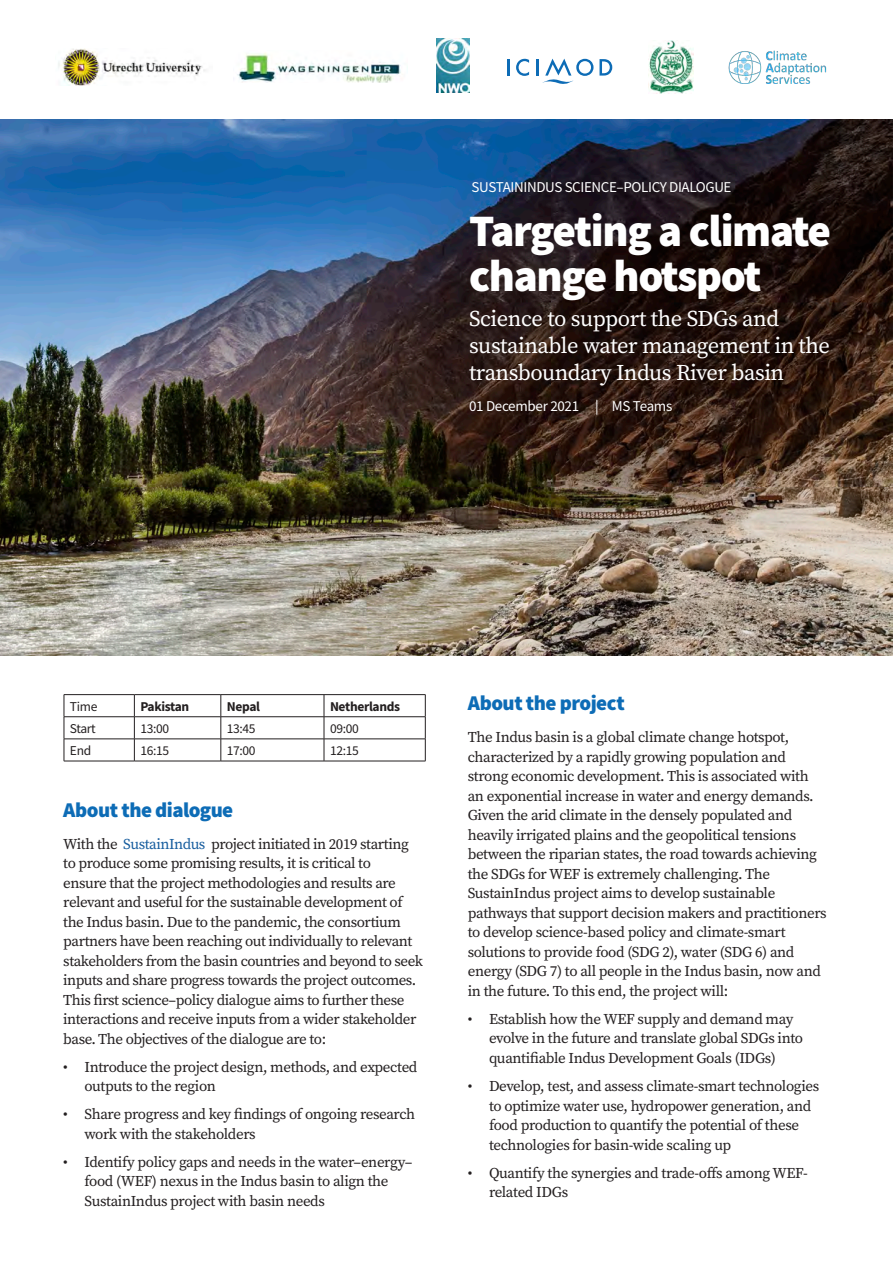
<style>
.page{position:relative;width:893px;height:1263px;background:#fff}
.page>*{position:absolute;margin:0;border:0;box-sizing:border-box;transform-origin:0 0}
.t1{font:900 45px/45px "Source Sans Pro";letter-spacing:-.03em;color:#fff}
.t2{font:22.5px/27px "Source Serif Pro";letter-spacing:-.02em;color:#fff}
.t3{font:900 21px "Source Sans Pro";letter-spacing:-.025em;color:#0d6cb6}
.t4{font:15px/19.5px "Source Serif Pro";letter-spacing:-.025em;color:#231f20}
.t5{font:15px "Source Sans Pro";letter-spacing:-.025em;color:#fff}
.t6{font:13.5px "Source Sans Pro";letter-spacing:-.025em;color:#231f20}
.t7{font:700 13.5px "Source Sans Pro";letter-spacing:-.025em;color:#231f20}
.s1{color:#175d9e}
</style>
<div class="page">
<img style="left:0;top:120px;width:893px;height:535px">
<hr style="left:64px;top:694px;width:70px;height:1px;background:#231f20">
<hr style="left:134px;top:694px;width:87px;height:1px;background:#231f20">
<hr style="left:221px;top:694px;width:103px;height:1px;background:#231f20">
<hr style="left:324px;top:694px;width:101px;height:1px;background:#231f20">
<hr style="left:64px;top:716px;width:70px;height:1px;background:#231f20">
<hr style="left:134px;top:716px;width:87px;height:1px;background:#231f20">
<hr style="left:221px;top:716px;width:103px;height:1px;background:#231f20">
<hr style="left:324px;top:716px;width:101px;height:1px;background:#231f20">
<hr style="left:64px;top:739px;width:70px;height:1px;background:#231f20">
<svg style="left:64px;top:695px;width:1px;height:66px"></svg>
<hr style="left:134px;top:739px;width:87px;height:1px;background:#231f20">
<svg style="left:134px;top:695px;width:1px;height:66px"></svg>
<hr style="left:221px;top:739px;width:103px;height:1px;background:#231f20">
<svg style="left:221px;top:695px;width:1px;height:66px"></svg>
<hr style="left:324px;top:739px;width:101px;height:1px;background:#231f20">
<svg style="left:324px;top:695px;width:1px;height:66px"></svg>
<svg style="left:425px;top:695px;width:1px;height:66px"></svg>
<hr style="left:64px;top:761px;width:70px;height:1px;background:#231f20">
<hr style="left:134px;top:761px;width:87px;height:1px;background:#231f20">
<hr style="left:221px;top:761px;width:103px;height:1px;background:#231f20">
<hr style="left:324px;top:761px;width:101px;height:1px;background:#231f20">
<hr style="left:507px;top:59px;width:3px;height:17px;background:#0d6cb6">
<svg style="left:516px;top:59px;width:13px;height:17px"></svg>
<hr style="left:536px;top:59px;width:3px;height:17px;background:#0d6cb6">
<svg style="left:599px;top:59px;width:13px;height:17px"></svg>
<svg style="left:542px;top:59px;width:51px;height:25px"></svg>
<img style="left:58px;top:48px;width:148px;height:38px">
<img style="left:237px;top:52px;width:164px;height:31px">
<img style="left:436px;top:39px;width:34px;height:54px">
<img style="left:648px;top:41px;width:46px;height:53px">
<img style="left:728px;top:50px;width:99px;height:34px">
<p class="t5" style="left:472px;top:178px;width:261px">SUSTAININDUS SCIENCE–POLICY DIALOGUE</p>
<h1 class="t1" style="left:469px;top:207px;width:364px">Targeting a climate change hotspot</h1>
<h2 class="t2" style="left:469px;top:305px;width:363px">Science to support the SDGs and sustainable water management in the transboundary Indus River basin</h2>
<p class="t5" style="left:469px;top:396px;width:205px">01 December 2021 | MS Teams</p>
<p class="t6" style="left:70px;top:698px;width:29px">Time</p>
<p class="t7" style="left:140px;top:697px;width:50px">Pakistan</p>
<p class="t7" style="left:227px;top:697px;width:35px">Nepal</p>
<p class="t7" style="left:330px;top:697px;width:72px">Netherlands</p>
<p class="t6" style="left:70px;top:720px;width:27px">Start</p>
<p class="t6" style="left:140px;top:720px;width:30px">13:00</p>
<p class="t6" style="left:227px;top:720px;width:30px">13:45</p>
<p class="t6" style="left:330px;top:720px;width:30px">09:00</p>
<p class="t6" style="left:70px;top:742px;width:23px">End</p>
<p class="t6" style="left:140px;top:742px;width:30px">16:15</p>
<p class="t6" style="left:227px;top:742px;width:30px">17:00</p>
<p class="t6" style="left:330px;top:742px;width:30px">12:15</p>
<h3 class="t3" style="left:63px;top:795px;width:172px">About the dialogue</h3>
<p class="t4" style="left:63px;top:834px;width:361px">With the <span class="s1">SustainIndus</span> project initiated in 2019 starting to produce some promising results, it is critical to<br>ensure that the project methodologies and results are relevant and useful for the sustainable development of the Indus basin. Due to the pandemic, the consortium partners have been reaching out individually to relevant stakeholders from the basin countries and beyond to seek inputs and share progress towards the project outcomes.<br>This first science–policy dialogue aims to further these interactions and receive inputs from a wider stakeholder base. The objectives of the dialogue are to:</p>
<p class="t4" style="left:85px;top:1057px;width:334px;text-indent:-21px">• Introduce the project design, methods, and expected outputs to the region</p>
<p class="t4" style="left:85px;top:1104px;width:332px;text-indent:-21px">• Share progress and key findings of ongoing research work with the stakeholders</p>
<p class="t4" style="left:85px;top:1152px;width:329px;text-indent:-21px">• Identify policy gaps and needs in the water–energy– food (WEF) nexus in the Indus basin to align the<br>SustainIndus project with basin needs</p>
<h3 class="t3" style="left:468px;top:689px;width:158px">About the project</h3>
<p class="t4" style="left:468px;top:728px;width:360px">The Indus basin is a global climate change hotspot, characterized by a rapidly growing population and strong economic development. This is associated with an exponential increase in water and energy demands.<br>Given the arid climate in the densely populated and heavily irrigated plains and the geopolitical tensions between the riparian states, the road towards achieving the SDGs for WEF is extremely challenging. The SustainIndus project aims to develop sustainable pathways that support decision makers and practitioners to develop science-based policy and climate-smart solutions to provide food (SDG 2), water (SDG 6) and energy (SDG 7) to all people in the Indus basin, now and in the future. To this end, the project will:</p>
<p class="t4" style="left:489px;top:1009px;width:316px;text-indent:-21px">• Establish how the WEF supply and demand may evolve in the future and translate global SDGs into quantifiable Indus Development Goals (IDGs)</p>
<p class="t4" style="left:489px;top:1076px;width:332px;text-indent:-21px">• Develop, test, and assess climate-smart technologies to optimize water use, hydropower generation, and food production to quantify the potential of these technologies for basin-wide scaling up</p>
<p class="t4" style="left:489px;top:1163px;width:320px;text-indent:-21px">• Quantify the synergies and trade-offs among WEF&shy;related IDGs</p>
</div>
